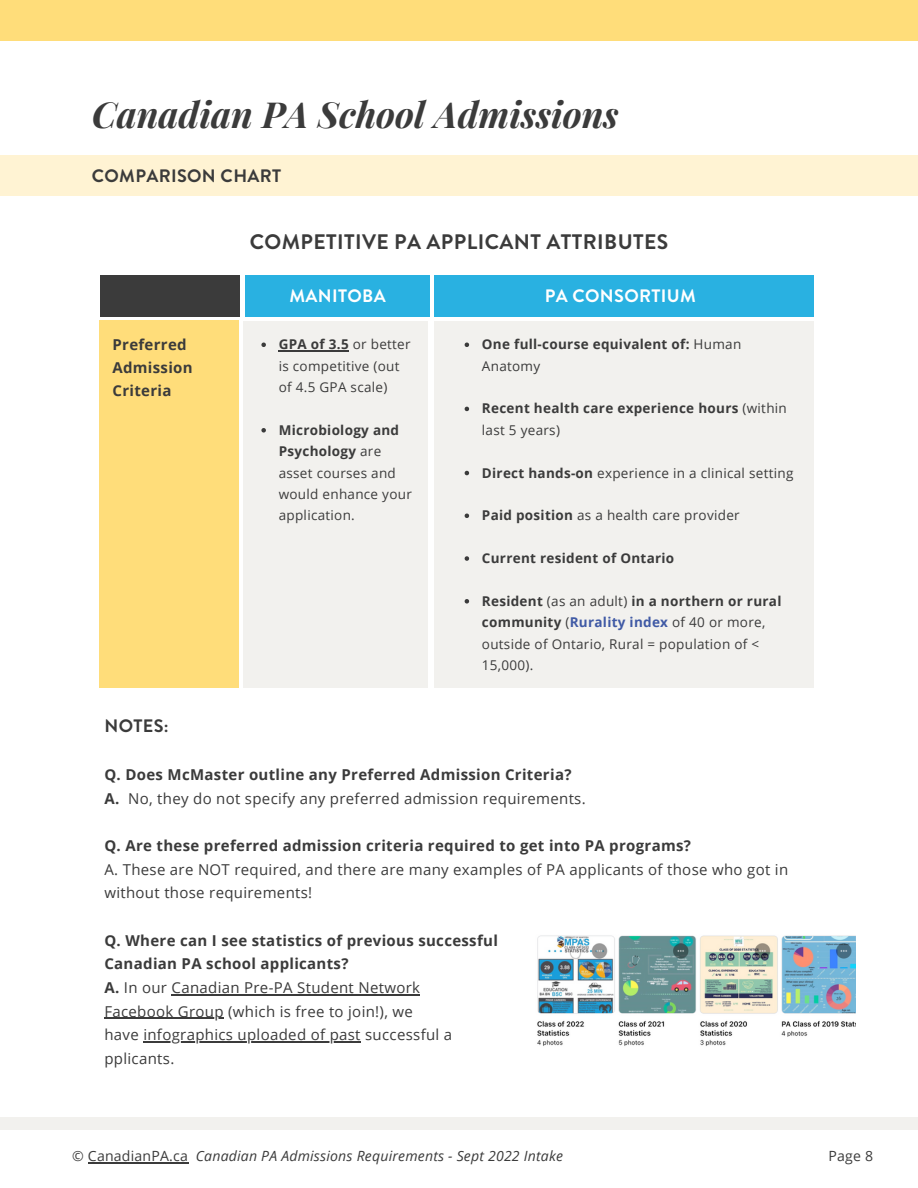
<style>
.page{position:relative;width:918px;height:1188px;background:#fff}
.page>*{position:absolute;margin:0;border:0;box-sizing:border-box;transform-origin:0 0}
.t1{font:italic 700 36px "Playfair Display";color:#3b3b3b}
.t2{font:700 21px "Brandon Grotesque";letter-spacing:.02em;color:#3b3b3b}
.t3{font:700 18px "Brandon Grotesque";letter-spacing:.02em;color:#3b3b3b}
.t4{font:700 18px "Brandon Grotesque";letter-spacing:.02em;color:#fff}
.t5{font:15px/23.7px "Open Sans";letter-spacing:.02em;color:#3b3b3b}
.t6{font:700 15px/23px "Open Sans";letter-spacing:.02em;color:#3b3b3b}
.t7{font:italic 14.1px "Open Sans";letter-spacing:.015em;color:#3b3b3b}
.t8{font:14.1px "Open Sans";color:#3b3b3b}
.t9{font:13.5px/21.3px "Open Sans";letter-spacing:.02em;color:#3b3b3b}
.t10{font:700 13.5px/21.3px "Open Sans";letter-spacing:.02em;color:#3b3b3b}
.s1{font-weight:700}
.s2{font-weight:400}
.s3{font-weight:700;color:#405aa5}
.s4{font-style:normal}
</style>
<div class="page">
<div style="left:0;top:155px;width:918px;height:40px;background:#fff3d3"></div>
<div style="left:0;top:0;width:918px;height:41px;background:#ffdd7a"></div>
<div style="left:0;top:1117px;width:918px;height:13px;background:#f2f1ee"></div>
<div style="left:100px;top:275px;width:139px;height:42px;background:#3b3b3b"></div>
<div style="left:245px;top:275px;width:185px;height:42px;background:#29b1e1"></div>
<div style="left:435px;top:275px;width:379px;height:42px;background:#29b1e1"></div>
<div style="left:99px;top:320px;width:140px;height:368px;background:#ffdd7a"></div>
<div style="left:244px;top:322px;width:184px;height:366px;background:#f2f1ee"></div>
<div style="left:435px;top:322px;width:379px;height:366px;background:#f2f1ee"></div>
<img style="left:537px;top:935px;width:318px;height:111px">
<svg style="left:261px;top:343px;width:5px;height:4px"></svg>
<hr style="left:279px;top:350px;width:70px;height:2px;background:#3b3b3b">
<svg style="left:261px;top:428px;width:5px;height:5px"></svg>
<svg style="left:465px;top:343px;width:4px;height:4px"></svg>
<svg style="left:465px;top:407px;width:4px;height:4px"></svg>
<svg style="left:465px;top:471px;width:4px;height:4px"></svg>
<svg style="left:465px;top:514px;width:4px;height:4px"></svg>
<svg style="left:465px;top:556px;width:4px;height:5px"></svg>
<svg style="left:465px;top:599px;width:4px;height:5px"></svg>
<hr style="left:88px;top:1162px;width:100px;height:1px;background:#3b3b3b">
<hr style="left:172px;top:994px;width:248px;height:1px;background:#3b3b3b">
<hr style="left:104px;top:1018px;width:120px;height:1px;background:#3b3b3b">
<hr style="left:143px;top:1041px;width:218px;height:1px;background:#3b3b3b">
<p class="t1" style="left:92px;top:89px;width:528px">Canadian PA School Admissions</p>
<p class="t3" style="left:92px;top:163px;width:191px">COMPARISON CHART</p>
<p class="t2" style="left:250px;top:227px;width:420px">COMPETITIVE PA APPLICANT ATTRIBUTES</p>
<p class="t4" style="left:289px;top:284px;width:98px">MANITOBA</p>
<p class="t4" style="left:545px;top:284px;width:153px">PA CONSORTIUM</p>
<p class="t6" style="left:112px;top:333px;width:82px">Preferred<br>Admission<br>Criteria</p>
<p class="t9" style="left:279px;top:333px;width:133px"><span class="s1">GPA of 3.5</span> or better is competitive (out of 4.5 GPA scale)</p>
<p class="t9" style="left:279px;top:419px;width:135px"><span class="s1">Microbiology and<br>Psychology</span> are asset courses and would enhance your application.</p>
<p class="t10" style="left:482px;top:333px;width:261px">One full-course equivalent of: <span class="s2">Human<br>Anatomy</span></p>
<p class="t10" style="left:482px;top:398px;width:306px">Recent health care experience hours <span class="s2">(within last 5 years)</span></p>
<p class="t9" style="left:482px;top:462px;width:313px"><span class="s1">Direct hands-on</span> experience in a clinical setting</p>
<p class="t9" style="left:482px;top:504px;width:259px"><span class="s1">Paid position</span> as a health care provider</p>
<p class="t10" style="left:482px;top:547px;width:194px">Current resident of Ontario</p>
<p class="t9" style="left:482px;top:590px;width:301px"><span class="s1">Resident</span> (as an adult) <span class="s1">in a northern or rural community</span> (<span class="s3">Rurality index</span> of 40 or more, outside of Ontario, Rural = population of &lt; 15,000).</p>
<p class="t3" style="left:104px;top:713px;width:66px">NOTES:</p>
<p class="t6" style="left:104px;top:763px;width:469px">Q. Does McMaster outline any Preferred Admission Criteria?</p>
<p class="t5" style="left:104px;top:786px;width:483px"><span class="s1">A.</span> No, they do not specify any preferred admission requirements.</p>
<p class="t6" style="left:104px;top:834px;width:588px">Q. Are these preferred admission criteria required to get into PA programs?</p>
<p class="t5" style="left:104px;top:857px;width:685px">A. These are NOT required, and there are many examples of PA applicants of those who got in without those requirements!</p>
<p class="t6" style="left:104px;top:928px;width:395px">Q. Where can I see statistics of previous successful</p>
<p class="t6" style="left:104px;top:952px;width:246px">Canadian PA school applicants?</p>
<p class="t5" style="left:104px;top:975px;width:317px"><span class="s1">A.</span> In our Canadian Pre-PA Student Network</p>
<p class="t5" style="left:104px;top:999px;width:310px">Facebook Group (which is free to join!), we</p>
<p class="t5" style="left:104px;top:1022px;width:349px">have infographics uploaded of past successful a</p>
<p class="t5" style="left:104px;top:1046px;width:71px">pplicants.</p>
<p class="t7" style="left:72px;top:1146px;width:492px"><span class="s4">© CanadianPA.ca</span> Canadian PA Admissions Requirements - Sept 2022 Intake</p>
<p class="t8" style="left:829px;top:1146px;width:46px">Page 8</p>
</div>
